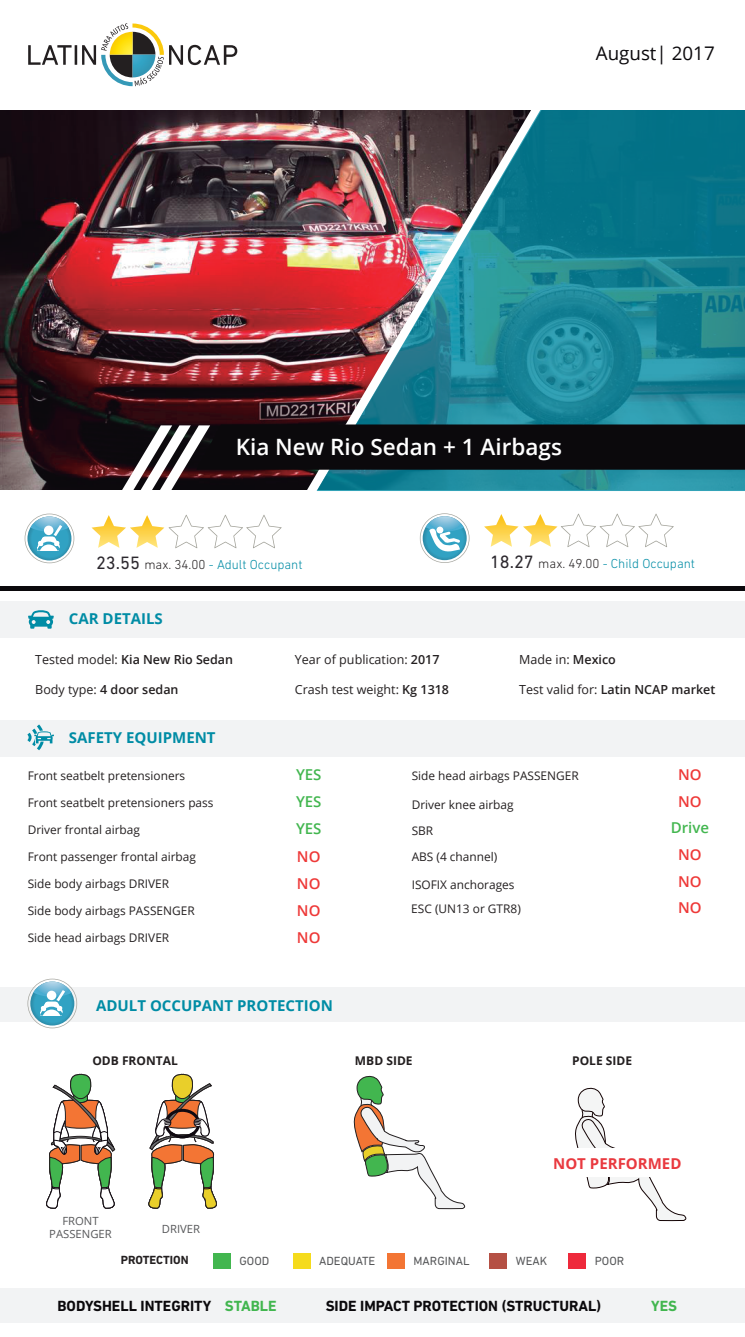
<style>
.page{position:relative;width:745px;height:1337px;background:#fff}
.page>*{position:absolute;margin:0;border:0;box-sizing:border-box;transform-origin:0 0}
.t1{font:600 22.5px "Open Sans";color:#fff}
.t2{font:18.75px "Open Sans";color:#0b090c}
.t3{font:700 15px "DIN Next LT Pro";color:#0b090c}
.t4{font:700 15px "Open Sans";color:#008ca5}
.t5{font:600 15px "Open Sans";color:#ee3938}
.t6{font:600 15px "Open Sans";color:#42b64f}
.t7{font:700 15px "Open Sans";color:#e9393f}
.t8{font:700 15px "DIN Next LT Pro";color:#42b64f}
.t9{font:300 13.25px "DIN Next LT Pro";color:#008ca5}
.t10{font:600 12.5px "Open Sans";color:#231f20}
.t11{font:12.5px "Open Sans";color:#231f20}
.t12{font:12px "DIN Next LT Pro";color:#57585a}
.t13{font:700 12px "Open Sans";color:#231f20}
.t14{font:700 12px "DIN Next LT Pro";color:#231f20}
.t15{font:11.88px "Open Sans";color:#231f20}
.t16{font:11.25px/13.5px "Open Sans";color:#57585a;text-align:center}
.s1{font-weight:400;font-size:18.25px;color:#2c282e}
.s2{color:#231f20}
.s3{font-weight:400}
.s4{font-weight:600}
.s5{color:#42b64f}
</style>
<div class="page">
<img style="left:0;top:110px;width:306px;height:380px">
<svg style="left:575px;top:1087px;width:110px;height:133px"></svg>
<div style="left:0;top:986px;width:744px;height:35px;background:#f2f3f4"></div>
<div style="left:0;top:1287px;width:744px;height:35px;background:#f2f3f4"></div>
<div style="left:0;top:601px;width:744px;height:36px;background:#f2f3f4"></div>
<svg style="left:28px;top:610px;width:26px;height:18px"></svg>
<div style="left:0;top:720px;width:744px;height:37px;background:#f2f3f4"></div>
<div style="left:568px;top:1252px;width:17px;height:15px;background:#ee293b"></div>
<div style="left:489px;top:1252px;width:18px;height:15px;background:#b55044"></div>
<div style="left:387px;top:1252px;width:17px;height:15px;background:#f37534"></div>
<div style="left:292px;top:1252px;width:18px;height:15px;background:#f5db1c"></div>
<div style="left:213px;top:1252px;width:18px;height:15px;background:#42b64f"></div>
<img style="left:306px;top:110px;width:10px;height:314px">
<svg style="left:27px;top:978px;width:50px;height:50px"></svg>
<svg style="left:419px;top:513px;width:50px;height:50px"></svg>
<img style="left:316px;top:110px;width:428px;height:381px">
<svg style="left:28px;top:45px;width:43px;height:20px"></svg>
<hr style="left:75px;top:45px;width:2px;height:20px;background:#231f20">
<svg style="left:82px;top:23px;width:155px;height:63px"></svg>
<svg style="left:122px;top:424px;width:622px;height:66px;background:#203339"></svg>
<hr style="left:0;top:586px;width:744px;height:4px;background:#0b090c">
<svg style="left:27px;top:724px;width:27px;height:26px"></svg>
<svg style="left:25px;top:513px;width:49px;height:50px"></svg>
<svg style="left:91px;top:514px;width:190px;height:34px"></svg>
<svg style="left:484px;top:513px;width:189px;height:34px"></svg>
<div style="left:554px;top:1148px;width:124px;height:28px;background:#fff"></div>
<svg style="left:353px;top:1075px;width:111px;height:133px"></svg>
<svg style="left:46px;top:1073px;width:69px;height:135px"></svg>
<svg style="left:148px;top:1073px;width:69px;height:135px"></svg>
<h2 class="t2" style="left:595px;top:40px;width:120px">August| 2017</h2>
<h1 class="t1" style="left:235px;top:431px;width:327px">Kia New Rio Sedan + 1 Airbags</h1>
<p class="t9" style="left:96px;top:556px;width:208px"><span class="s1">23.55</span> <span class="s2">max. 34.00</span> - Adult Occupant</p>
<p class="t9" style="left:489px;top:556px;width:206px"><span class="s1">18.27</span> <span class="s2">max. 49.00</span> - Child Occupant</p>
<p class="t4" style="left:69px;top:607px;width:95px">CAR DETAILS</p>
<p class="t10" style="left:35px;top:650px;width:199px"><span class="s3">Tested model:</span> Kia New Rio Sedan</p>
<p class="t10" style="left:35px;top:680px;width:145px"><span class="s3">Body type:</span> 4 door sedan</p>
<p class="t4" style="left:69px;top:727px;width:148px">SAFETY EQUIPMENT</p>
<p class="t15" style="left:28px;top:767px;width:159px">Front seatbelt pretensioners</p>
<p class="t11" style="left:295px;top:650px;width:146px">Year of publication: <span class="s4">2017</span></p>
<p class="t11" style="left:295px;top:680px;width:156px">Crash test weight: <span class="s4">Kg 1318</span></p>
<p class="t11" style="left:519px;top:650px;width:98px">Made in: <span class="s4">Mexico</span></p>
<p class="t10" style="left:519px;top:680px;width:197px"><span class="s3">Test valid for:</span> Latin NCAP market</p>
<p class="t6" style="left:296px;top:764px;width:27px">YES</p>
<p class="t15" style="left:411px;top:767px;width:168px">Side head airbags PASSENGER</p>
<p class="t5" style="left:677px;top:764px;width:25px">NO</p>
<p class="t5" style="left:677px;top:790px;width:25px">NO</p>
<p class="t15" style="left:28px;top:794px;width:187px">Front seatbelt pretensioners pass</p>
<p class="t6" style="left:296px;top:791px;width:27px">YES</p>
<p class="t15" style="left:411px;top:796px;width:103px">Driver knee airbag</p>
<p class="t15" style="left:411px;top:822px;width:23px">SBR</p>
<p class="t6" style="left:670px;top:817px;width:40px">Drive</p>
<p class="t15" style="left:411px;top:848px;width:87px">ABS (4 channel)</p>
<p class="t5" style="left:677px;top:844px;width:25px">NO</p>
<p class="t15" style="left:28px;top:821px;width:114px">Driver frontal airbag</p>
<p class="t6" style="left:296px;top:818px;width:27px">YES</p>
<p class="t15" style="left:28px;top:848px;width:170px">Front passenger frontal airbag</p>
<p class="t5" style="left:297px;top:845px;width:25px">NO</p>
<p class="t15" style="left:28px;top:875px;width:143px">Side body airbags DRIVER</p>
<p class="t5" style="left:297px;top:873px;width:25px">NO</p>
<p class="t15" style="left:28px;top:902px;width:168px">Side body airbags PASSENGER</p>
<p class="t5" style="left:297px;top:900px;width:25px">NO</p>
<p class="t15" style="left:411px;top:900px;width:111px">ESC (UN13 or GTR8)</p>
<p class="t5" style="left:677px;top:897px;width:25px">NO</p>
<p class="t15" style="left:28px;top:929px;width:143px">Side head airbags DRIVER</p>
<p class="t5" style="left:297px;top:927px;width:25px">NO</p>
<p class="t15" style="left:411px;top:876px;width:104px">ISOFIX anchorages</p>
<p class="t5" style="left:677px;top:870px;width:25px">NO</p>
<p class="t4" style="left:96px;top:995px;width:238px">ADULT OCCUPANT PROTECTION</p>
<p class="t13" style="left:92px;top:1051px;width:87px">ODB FRONTAL</p>
<p class="t13" style="left:355px;top:1051px;width:59px">MBD SIDE</p>
<p class="t13" style="left:571px;top:1051px;width:61px">POLE SIDE</p>
<p class="t16" style="left:49px;top:1213px;width:64px">FRONT<br>PASSENGER</p>
<p class="t16" style="left:162px;top:1222px;width:40px">DRIVER</p>
<p class="t7" style="left:552px;top:1152px;width:130px">NOT PERFORMED</p>
<p class="t14" style="left:121px;top:1253px;width:69px">PROTECTION</p>
<p class="t12" style="left:239px;top:1253px;width:31px">GOOD</p>
<p class="t12" style="left:319px;top:1253px;width:58px">ADEQUATE</p>
<p class="t12" style="left:413px;top:1253px;width:57px">MARGINAL</p>
<p class="t12" style="left:515px;top:1253px;width:33px">WEAK</p>
<p class="t12" style="left:594px;top:1253px;width:31px">POOR</p>
<p class="t3" style="left:57px;top:1297px;width:221px">BODYSHELL INTEGRITY <span class="s5">STABLE</span></p>
<p class="t3" style="left:325px;top:1297px;width:276px">SIDE IMPACT PROTECTION (STRUCTURAL)</p>
<p class="t8" style="left:650px;top:1297px;width:27px">YES</p>
</div>
